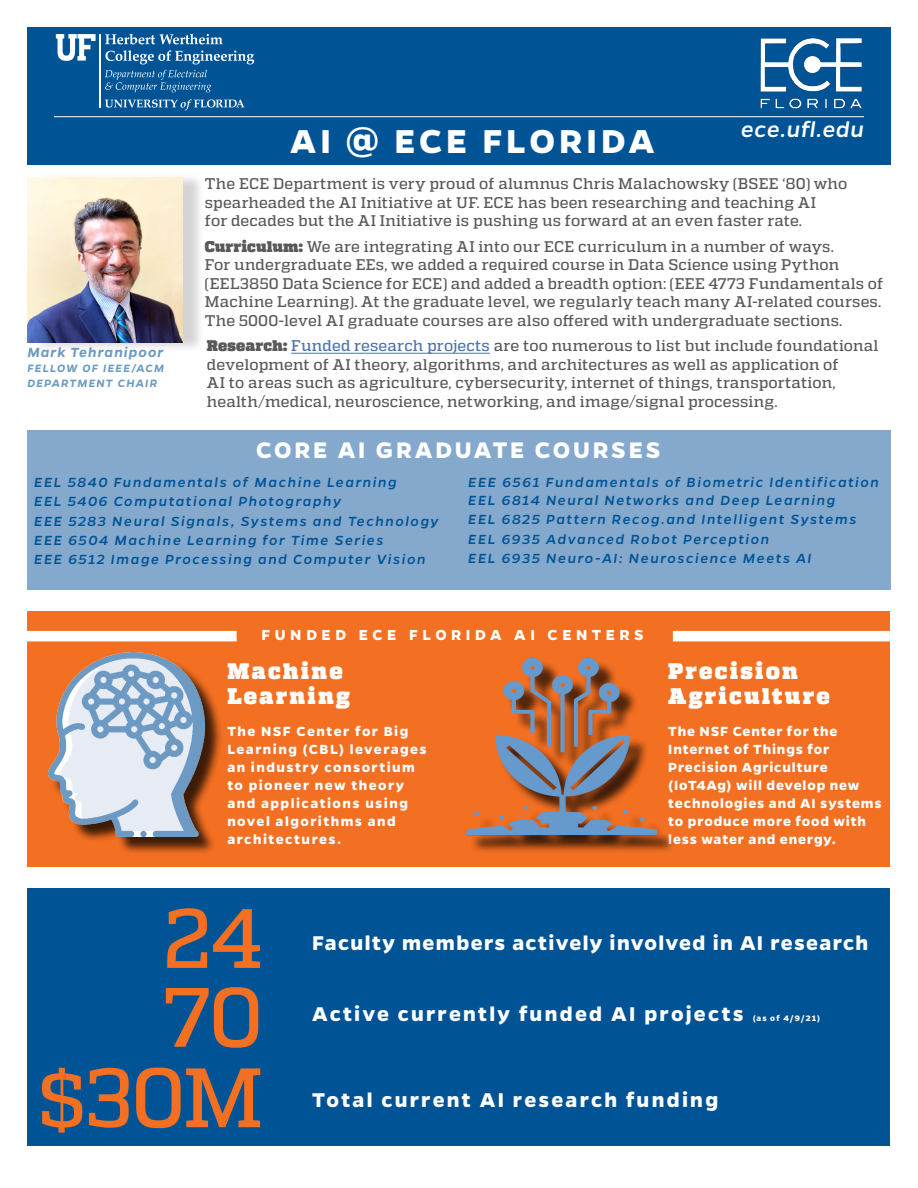
<style>
.page{position:relative;width:918px;height:1188px;background:#fff}
.page>*{position:absolute;margin:0;border:0;box-sizing:border-box;transform-origin:0 0}
.t1{font:500 84px "Quadon";letter-spacing:-.025em;color:#f36f21}
.t2{font:700 37.5px "Gentona";letter-spacing:.105em;color:#fff}
.t3{font:700 25.5px "Gentona";letter-spacing:.11em;color:#fff}
.t4{font:italic 500 24px "Gentona";letter-spacing:.03em;color:#fff}
.t5{font:700 22.5px "Gentona";letter-spacing:.095em;color:#fff}
.t6{font:700 22.5px "Gentona";letter-spacing:.06em;color:#fff}
.t7{font:800 22.5px/25.5px "Quadon";letter-spacing:.1em;color:#fff}
.t8{font:700 16.5px "Gentona";letter-spacing:.275em;color:#fff}
.t9{font:500 15.45px/18.6px "Quadon";letter-spacing:.015em;color:#58595b}
.t10{font:italic 500 15px/19.4px "Gentona";letter-spacing:.105em;color:#005496}
.t11{font:700 15px/18px "Gentona";letter-spacing:.065em;color:#fff}
.t12{font:700 15px/18px "Gentona";letter-spacing:.1em;color:#fff}
.t13{font:italic 600 15px "Gentona";letter-spacing:.07em;color:#6c9ac3}
.t14{font:italic 600 12px/15px "Gentona";letter-spacing:.095em;color:#6c9ac3}
.t15{font:700 9px "Gentona";color:#fff}
.s1{font-weight:800}
.s2{color:#4f73ad}
.s3{font-size:76.5px}
</style>
<div class="page">
<div style="left:27px;top:27px;width:864px;height:137px;background:#005496"></div>
<hr style="left:54px;top:116px;width:810px;height:1px;background:#fff">
<hr style="left:100px;top:34px;width:1px;height:74px;background:#fff">
<svg style="left:56px;top:34px;width:40px;height:27px"></svg>
<svg style="left:105px;top:50px;width:149px;height:14px"></svg>
<svg style="left:105px;top:70px;width:106px;height:22px"></svg>
<svg style="left:105px;top:99px;width:140px;height:11px"></svg>
<svg style="left:105px;top:34px;width:118px;height:10px"></svg>
<img style="left:760px;top:38px;width:102px;height:71px">
<hr style="left:291px;top:353px;width:199px;height:1px;background:#4f73ad">
<div style="left:27px;top:611px;width:863px;height:256px;background:#f36f21"></div>
<div style="left:673px;top:631px;width:217px;height:10px;background:#fff"></div>
<div style="left:19px;top:631px;width:218px;height:10px;background:#fff"></div>
<div style="left:34px;top:172px;width:171px;height:181px;background:#000;opacity:.17"></div>
<img style="left:27px;top:178px;width:155px;height:164px">
<div style="left:27px;top:888px;width:863px;height:258px;background:#005496"></div>
<div style="left:51px;top:655px;width:173px;height:200px;background:#000;opacity:.75"></div>
<img style="left:48px;top:652px;width:157px;height:185px">
<div style="left:27px;top:430px;width:864px;height:160px;background:#85a9cd"></div>
<div style="left:469px;top:660px;width:206px;height:193px;background:#000;opacity:.75"></div>
<img style="left:465px;top:657px;width:196px;height:180px">
<p class="t13" style="left:27px;top:344px;width:138px">Mark Tehranipoor</p>
<p class="t14" style="left:27px;top:361px;width:138px">FELLOW OF IEEE/ACM<br>DEPARTMENT CHAIR</p>
<h2 class="t2" style="left:290px;top:119px;width:366px">AI @ ECE FLORIDA</h2>
<h3 class="t4" style="left:741px;top:115px;width:124px">ece.ufl.edu</h3>
<p class="t9" style="left:205px;top:175px;width:644px">The ECE Department is very proud of alumnus Chris Malachowsky (BSEE ‘80) who spearheaded the AI Initiative at UF. ECE has been researching and teaching AI<br>for decades but the AI Initiative is pushing us forward at an even faster rate.</p>
<p class="t9" style="left:205px;top:237px;width:680px"><span class="s1">Curriculum:</span> We are integrating AI into our ECE curriculum in a number of ways.<br>For undergraduate EEs, we added a required course in Data Science using Python (EEL3850 Data Science for ECE) and added a breadth option: (EEE 4773 Fundamentals of Machine Learning). At the graduate level, we regularly teach many AI-related courses.<br>The 5000-level AI graduate courses are also offered with undergraduate sections.</p>
<p class="t9" style="left:207px;top:336px;width:673px"><span class="s1">Research:</span> <span class="s2">Funded research projects</span> are too numerous to list but include foundational development of AI theory, algorithms, and architectures as well as application of<br>AI to areas such as agriculture, cybersecurity, internet of things, transportation, health/medical, neuroscience, networking, and image/signal processing.</p>
<h3 class="t3" style="left:256px;top:435px;width:406px">CORE AI GRADUATE COURSES</h3>
<p class="t10" style="left:34px;top:472px;width:406px">EEL 5840 Fundamentals of Machine Learning<br>EEL 5406 Computational Photography<br>EEE 5283 Neural Signals, Systems and Technology EEE 6504 Machine Learning for Time Series<br>EEE 6512 Image Processing and Computer Vision</p>
<p class="t10" style="left:468px;top:472px;width:412px">EEE 6561 Fundamentals of Biometric Identification EEL 6814 Neural Networks and Deep Learning<br>EEL 6825 Pattern Recog.and Intelligent Systems EEL 6935 Advanced Robot Perception<br>EEL 6935 Neuro-AI: Neuroscience Meets AI</p>
<p class="t8" style="left:261px;top:625px;width:384px">FUNDED ECE FLORIDA AI CENTERS</p>
<h3 class="t7" style="left:227px;top:659px;width:124px">Machine<br>Learning</h3>
<p class="t12" style="left:227px;top:722px;width:201px">The NSF Center for Big<br>Learning (CBL) leverages an industry consortium to pioneer new theory and applications using novel algorithms and architectures.</p>
<h3 class="t7" style="left:668px;top:659px;width:163px">Precision<br>Agriculture</h3>
<p class="t11" style="left:668px;top:722px;width:215px">The NSF Center for the<br>Internet of Things for<br>Precision Agriculture (IoT4Ag) will develop new technologies and AI systems to produce more food with less water and energy.</p>
<h1 class="t1" style="left:162px;top:890px;width:103px">24</h1>
<h1 class="t1" style="left:163px;top:969px;width:102px">70</h1>
<h1 class="t1" style="left:37px;top:1050px;width:227px"><span class="s3">$</span>30M</h1>
<h3 class="t6" style="left:312px;top:930px;width:558px">Faculty members actively involved in AI research</h3>
<h3 class="t5" style="left:312px;top:1001px;width:433px">Active currently funded AI projects</h3>
<p class="t15" style="left:753px;top:1013px;width:69px">(as of 4/9/21)</p>
<h3 class="t5" style="left:312px;top:1087px;width:408px">Total current AI research funding</h3>
</div>
